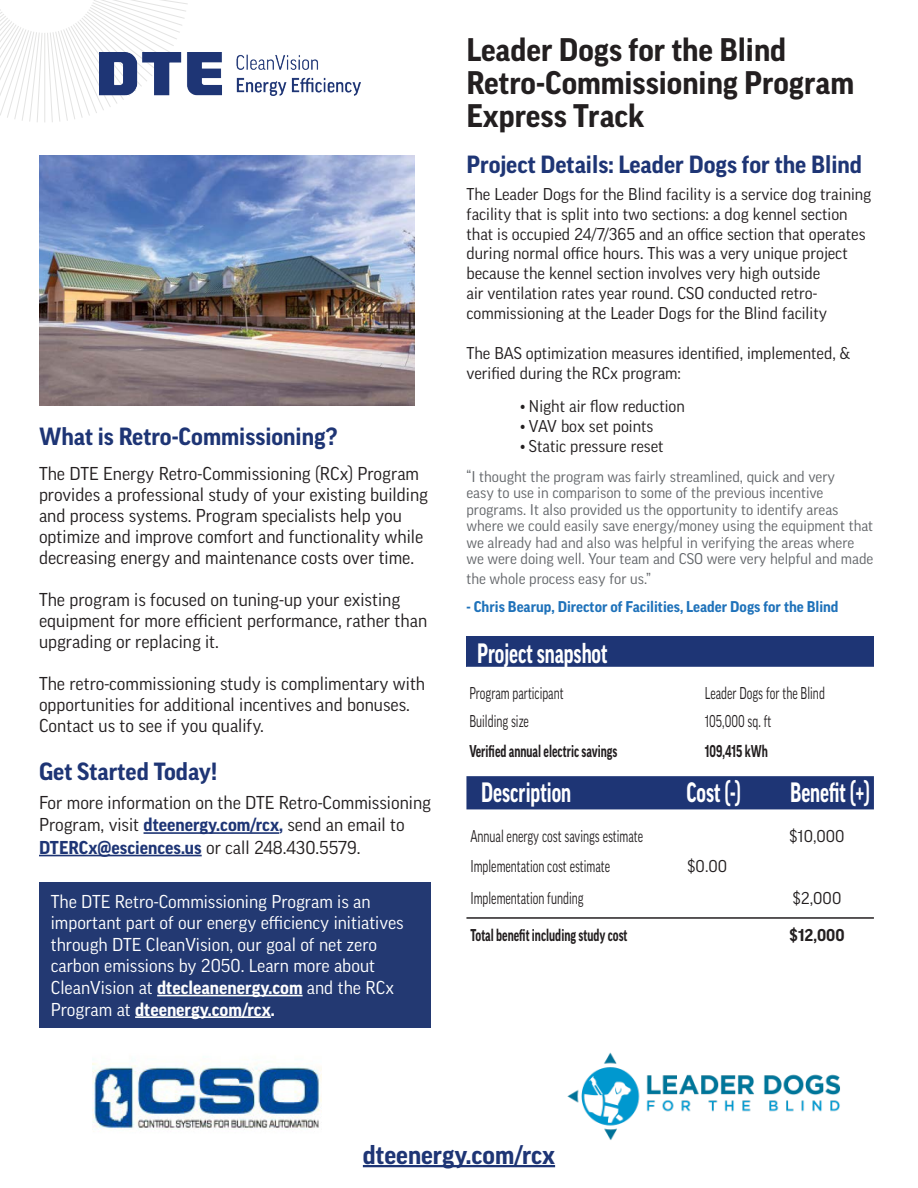
<style>
.page{position:relative;width:918px;height:1188px;background:#fff}
.page>*{position:absolute;margin:0;border:0;box-sizing:border-box;transform-origin:0 0}
.t1{font:700 31.5px/33px "Good Pro";color:#231f20}
.t2{font:700 27px "Good Pro";color:#fff;scale:.72 1}
.t3{font:700 25.5px "Good Pro";color:#1e3575}
.t4{font:700 24px "Good Pro";color:#1e3575}
.t5{font:18px/21px "Good Pro";color:#231f20}
.t6{font:18px/21.6px "Good Pro";color:#fff}
.t7{font:16.5px/19.8px "Good Pro";color:#231f20}
.t8{font:16.5px "Good Pro";color:#231f20;scale:.72 1}
.t9{font:700 16.5px "Good Pro";color:#231f20;scale:.72 1}
.t10{font:700 16.5px "Good Pro";color:#231f20}
.t11{font:15px/16.5px "Good Pro";color:#63666a}
.t12{font:700 15px "Good Pro";color:#1f72ba}
.s1{font-weight:700;color:#1e3575}
.s2{font-weight:700}
</style>
<div class="page">
<hr style="left:144px;top:832px;width:135px;height:2px;background:#1e3575">
<hr style="left:39px;top:855px;width:163px;height:1px;background:#1e3575">
<hr style="left:363px;top:1165px;width:192px;height:2px;background:#1e3575">
<div style="left:466px;top:637px;width:408px;height:30px;background:#1e3575"></div>
<div style="left:466px;top:776px;width:408px;height:33px;background:#1e3575"></div>
<hr style="left:466px;top:917px;width:408px;height:2px;background:#231f20">
<img style="left:39px;top:156px;width:376px;height:250px">
<img style="left:92px;top:1059px;width:230px;height:71px">
<img style="left:567px;top:1052px;width:273px;height:88px">
<svg style="left:0;top:0;width:217px;height:122px"></svg>
<img style="left:99px;top:53px;width:262px;height:43px">
<div style="left:39px;top:883px;width:392px;height:145px;background:#233972"></div>
<hr style="left:157px;top:995px;width:146px;height:1px;background:#fff">
<hr style="left:135px;top:1016px;width:136px;height:2px;background:#fff">
<p class="t4" style="left:39px;top:423px;width:300px">What is Retro-Commissioning?</p>
<p class="t5" style="left:39px;top:463px;width:391px">The DTE Energy Retro-Commissioning (RCx) Program provides a professional study of your existing building and process systems. Program specialists help you optimize and improve comfort and functionality while decreasing energy and maintenance costs over time.</p>
<p class="t5" style="left:39px;top:589px;width:390px">The program is focused on tuning-up your existing equipment for more efficient performance, rather than upgrading or replacing it.</p>
<p class="t5" style="left:39px;top:673px;width:388px">The retro-commissioning study is complimentary with opportunities for additional incentives and bonuses.<br>Contact us to see if you qualify.</p>
<p class="t4" style="left:39px;top:758px;width:180px">Get Started Today!</p>
<p class="t5" style="left:39px;top:791px;width:394px;line-height:22.5px">For more information on the DTE Retro-Commissioning<br>Program, visit <span class="s1">dteenergy.com/rcx,</span> send an email to<br><span class="s1">DTERCx@esciences.us</span> or call 248.430.5579.</p>
<p class="t6" style="left:51px;top:890px;width:355px">The DTE Retro-Commissioning Program is an important part of our energy efficiency initiatives through DTE CleanVision, our goal of net zero carbon emissions by 2050. Learn more about CleanVision at <span class="s2">dtecleanenergy.com</span> and the RCx Program at <span class="s2">dteenergy.com/rcx.</span></p>
<p class="t1" style="left:466px;top:34px;width:389px">Leader Dogs for the Blind<br>Retro-Commissioning Program<br>Express Track</p>
<p class="t4" style="left:466px;top:151px;width:397px">Project Details: Leader Dogs for the Blind</p>
<p class="t7" style="left:466px;top:184px;width:406px">The Leader Dogs for the Blind facility is a service dog training facility that is split into two sections: a dog kennel section that is occupied 24/7/365 and an office section that operates during normal office hours. This was a very unique project because the kennel section involves very high outside<br>air ventilation rates year round. CSO conducted retro&shy;commissioning at the Leader Dogs for the Blind facility</p>
<p class="t7" style="left:466px;top:343px;width:385px">The BAS optimization measures identified, implemented, &amp; verified during the RCx program:</p>
<p class="t7" style="left:520px;top:396px;width:166px">• Night air flow reduction</p>
<p class="t7" style="left:520px;top:416px;width:134px">• VAV box set points</p>
<p class="t7" style="left:520px;top:436px;width:145px">• Static pressure reset</p>
<p class="t11" style="left:466px;top:468px;width:370px">“I thought the program was fairly streamlined, quick and very</p>
<p class="t11" style="left:466px;top:484px;width:359px">easy to use in comparison to some of the previous incentive</p>
<p class="t11" style="left:466px;top:501px;width:408px">programs. It also provided us the opportunity to identify areas where we could easily save energy/money using the equipment that we already had and also was helpful in verifying the areas where we were doing well. Your team and CSO were very helpful and made</p>
<p class="t11" style="left:466px;top:570px;width:186px">the whole process easy for us.”</p>
<p class="t12" style="left:466px;top:598px;width:374px">- Chris Bearup, Director of Facilities, Leader Dogs for the Blind</p>
<p class="t2" style="left:477px;top:638px;width:183px">Project snapshot</p>
<p class="t8" style="left:469px;top:684px;width:132px">Program participant</p>
<p class="t8" style="left:705px;top:684px;width:168px">Leader Dogs for the Blind</p>
<p class="t8" style="left:469px;top:711px;width:84px">Building size</p>
<p class="t8" style="left:705px;top:711px;width:94px">105,000 sq. ft</p>
<p class="t9" style="left:469px;top:742px;width:207px">Verified annual electric savings</p>
<p class="t9" style="left:705px;top:742px;width:89px">109,415 kWh</p>
<p class="t2" style="left:481px;top:777px;width:127px">Description</p>
<p class="t2" style="left:686px;top:777px;width:78px">Cost (-)</p>
<p class="t2" style="left:790px;top:777px;width:113px">Benefit (+)</p>
<p class="t8" style="left:470px;top:826px;width:241px">Annual energy cost savings estimate</p>
<p class="t7" style="left:790px;top:826px;width:56px">$10,000</p>
<p class="t8" style="left:470px;top:857px;width:195px">Implementation cost estimate</p>
<p class="t7" style="left:688px;top:856px;width:41px">$0.00</p>
<p class="t8" style="left:470px;top:889px;width:159px">Implementation funding</p>
<p class="t7" style="left:793px;top:888px;width:50px">$2,000</p>
<p class="t9" style="left:470px;top:925px;width:220px">Total benefit including study cost</p>
<p class="t10" style="left:790px;top:925px;width:56px">$12,000</p>
<p class="t3" style="left:363px;top:1140px;width:194px">dteenergy.com/rcx</p>
</div>
